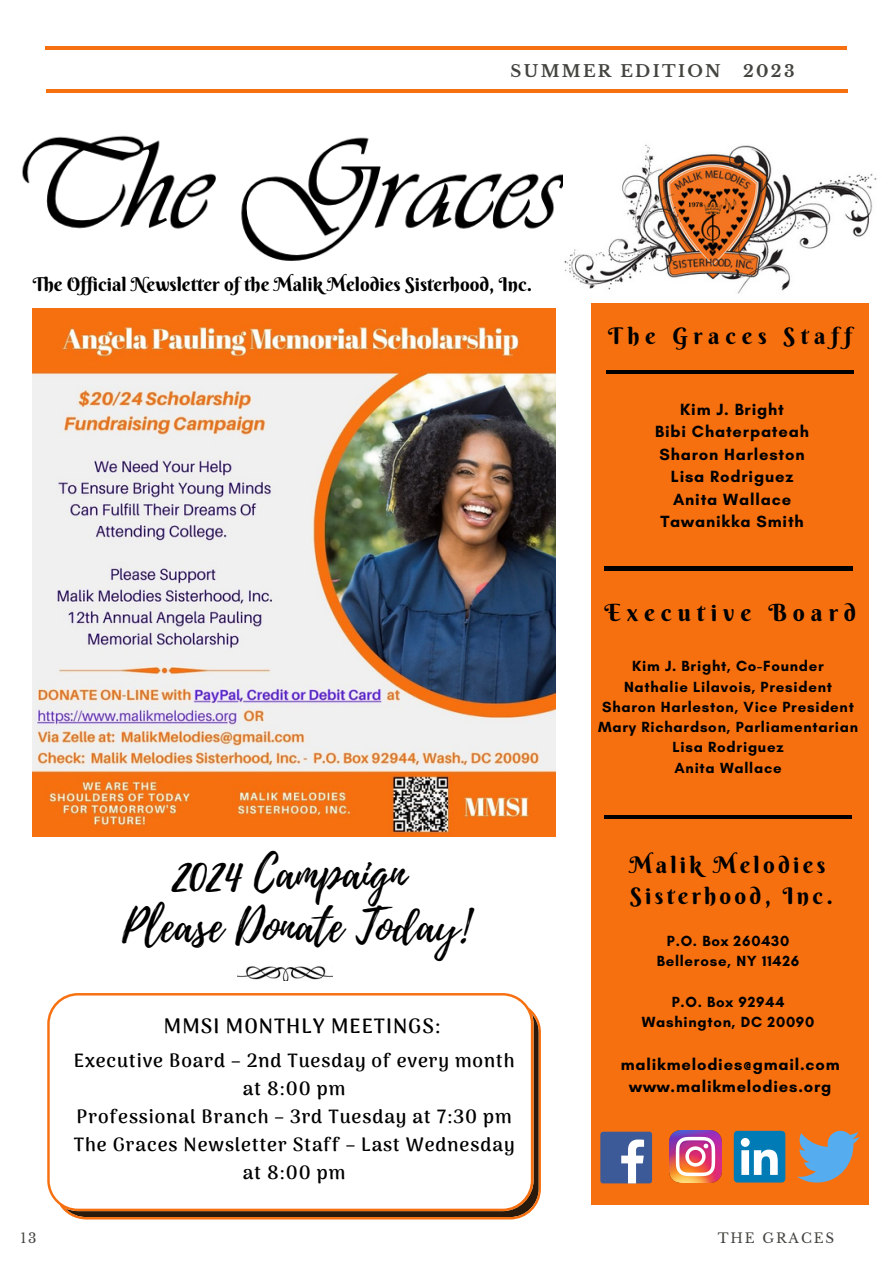
<style>
.page{position:relative;width:893px;height:1264px;background:#fff}
.page>*{position:absolute;margin:0;border:0;box-sizing:border-box;transform-origin:0 0}
.t1{font:45px "Playlist Script";color:#000}
.t2{font:23.7px "Berkshire Swash";letter-spacing:.25em;color:#000}
.t3{font:22.95px "Berkshire Swash";letter-spacing:.145em;color:#000}
.t4{font:22.95px "Berkshire Swash";letter-spacing:.25em;color:#000}
.t5{font:700 20.55px "Arima Madurai";letter-spacing:.05em;color:#000}
.t6{font:700 19.05px/28px "Arima Madurai";letter-spacing:.05em;color:#000;text-align:center}
.t7{font:18.9px "Berkshire Swash";color:#000}
.t8{font:700 16.5px "Glacial Indifference";letter-spacing:.05em;color:#000}
.t9{font:700 16.5px "Libre Baskerville";letter-spacing:.14em;color:#444440}
.t10{font:700 15px "Glacial Indifference";letter-spacing:.05em;color:#000}
.t11{font:13.5px "Libre Baskerville";letter-spacing:.14em;color:#444440}
</style>
<div class="page">
<div style="left:591px;top:303px;width:278px;height:901px;background:#f77010"></div>
<hr style="left:606px;top:370px;width:247px;height:4px;background:#000">
<hr style="left:603px;top:815px;width:248px;height:3px;background:#000">
<div style="left:600px;top:1131px;width:52px;height:52px;background:#3d5a98;border-radius:3px"></div>
<svg style="left:621px;top:1139px;width:23px;height:44px"></svg>
<img style="left:669px;top:1130px;width:52px;height:52px">
<div style="left:733px;top:1130px;width:52px;height:52px;background:#007bb6;border-radius:4px"></div>
<svg style="left:740px;top:1138px;width:37px;height:36px"></svg>
<svg style="left:797px;top:1130px;width:62px;height:52px"></svg>
<hr style="left:604px;top:567px;width:248px;height:3px;background:#000">
<img style="left:237px;top:966px;width:95px;height:14px">
<hr style="left:46px;top:89px;width:802px;height:4px;background:#f77010">
<hr style="left:45px;top:47px;width:801px;height:3px;background:#f77010">
<img style="left:22px;top:135px;width:541px;height:126px">
<img style="left:564px;top:144px;width:313px;height:150px">
<svg style="left:47px;top:993px;width:493px;height:226px"></svg>
<img style="left:33px;top:308px;width:522px;height:528px">
<p class="t9" style="left:510px;top:61px;width:212px">SUMMER EDITION</p>
<p class="t9" style="left:743px;top:61px;width:53px">2023</p>
<p class="t7" style="left:33px;top:273px;width:501px">The Official Newsletter of the Malik Melodies Sisterhood, Inc.</p>
<p class="t1" style="left:173px;top:841px;width:235px">2024 Campaign</p>
<p class="t1" style="left:122px;top:894px;width:348px">Please Donate Today!</p>
<p class="t5" style="left:164px;top:1013px;width:278px">MMSI MONTHLY MEETINGS:</p>
<p class="t6" style="left:74px;top:1046px;width:442px">Executive Board – 2nd Tuesday of every month at 8:00 pm</p>
<p class="t6" style="left:77px;top:1102px;width:436px">Professional Branch – 3rd Tuesday at 7:30 pm</p>
<p class="t6" style="left:74px;top:1130px;width:442px">The Graces Newsletter Staff – Last Wednesday at 8:00 pm</p>
<p class="t4" style="left:608px;top:322px;width:245px">The Graces Staff</p>
<p class="t8" style="left:680px;top:399px;width:105px">Kim J. Bright</p>
<p class="t8" style="left:655px;top:422px;width:155px">Bibi Chaterpateah</p>
<p class="t8" style="left:659px;top:444px;width:147px">Sharon Harleston</p>
<p class="t8" style="left:670px;top:467px;width:124px">Lisa Rodriguez</p>
<p class="t8" style="left:673px;top:489px;width:119px">Anita Wallace</p>
<p class="t8" style="left:660px;top:512px;width:145px">Tawanikka Smith</p>
<p class="t2" style="left:604px;top:597px;width:253px">Executive Board</p>
<p class="t10" style="left:632px;top:657px;width:193px">Kim J. Bright, Co-Founder</p>
<p class="t10" style="left:624px;top:677px;width:209px">Nathalie Lilavois, President</p>
<p class="t10" style="left:602px;top:697px;width:253px">Sharon Harleston, Vice President</p>
<p class="t10" style="left:598px;top:717px;width:261px">Mary Richardson, Parliamentarian</p>
<p class="t10" style="left:672px;top:738px;width:113px">Lisa Rodriguez</p>
<p class="t10" style="left:674px;top:758px;width:109px">Anita Wallace</p>
<p class="t3" style="left:629px;top:850px;width:197px">Malik Melodies</p>
<p class="t3" style="left:630px;top:881px;width:204px">Sisterhood, Inc.</p>
<p class="t10" style="left:667px;top:931px;width:124px">P.O. Box 260430</p>
<p class="t10" style="left:656px;top:951px;width:144px">Bellerose, NY 11426</p>
<p class="t10" style="left:671px;top:992px;width:114px">P.O. Box 92944</p>
<p class="t10" style="left:641px;top:1012px;width:174px">Washington, DC 20090</p>
<p class="t8" style="left:620px;top:1053px;width:220px">malikmelodies@gmail.com</p>
<p class="t8" style="left:629px;top:1076px;width:203px">www.malikmelodies.org</p>
<p class="t11" style="left:20px;top:1229px;width:18px">13</p>
<p class="t11" style="left:717px;top:1229px;width:118px">THE GRACES</p>
</div>
